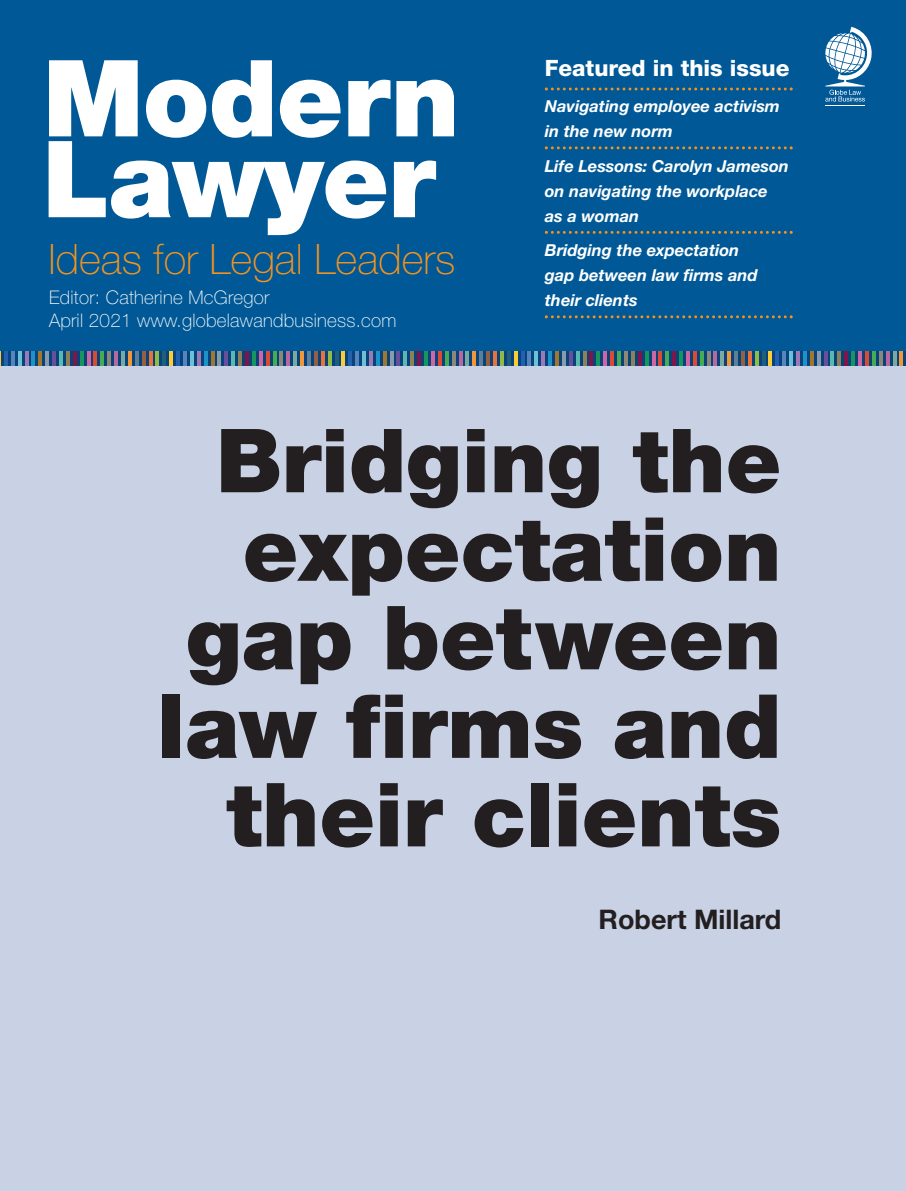
<style>
.page{position:relative;width:906px;height:1191px;background:#c9d1e4}
.page>*{position:absolute;margin:0;border:0;box-sizing:border-box;transform-origin:0 0}
.t1{font:900 106.5px/80.8px "Helvetica Neue";letter-spacing:-.01em;color:#fff}
.t2{font:900 88.5px/88.5px "Helvetica Neue";color:#231f20;text-align:right}
.t3{font:100 42px "Helvetica Neue";color:#f7931d}
.t4{font:700 27px "Helvetica Neue";color:#231f20}
.t5{font:800 22.5px "Helvetica Neue";color:#fff}
.t6{font:100 18.75px/22.5px "Helvetica Neue";letter-spacing:.015em;color:#fff}
.t7{font:italic 700 16.5px/24.8px "Helvetica Neue";color:#fff}
</style>
<div class="page">
<div style="left:0;top:0;width:906px;height:354px;background:#005996"></div>
<svg style="left:545px;top:87px;width:247px;height:3px"></svg>
<svg style="left:545px;top:146px;width:247px;height:3px"></svg>
<svg style="left:545px;top:231px;width:247px;height:3px"></svg>
<svg style="left:545px;top:315px;width:247px;height:3px"></svg>
<hr style="left:825px;top:105px;width:40px;height:1px;background:#fff">
<svg style="left:825px;top:27px;width:46px;height:75px"></svg>
<div style="left:0;top:351px;width:906px;height:14px;background:#0a437b"></div>
<svg style="left:0;top:351px;width:1px;height:14px"></svg>
<hr style="left:4px;top:351px;width:4px;height:14px;background:#2261ae">
<hr style="left:11px;top:351px;width:4px;height:14px;background:#5486bd">
<hr style="left:18px;top:351px;width:3px;height:14px;background:#6ac2d4">
<hr style="left:25px;top:351px;width:3px;height:14px;background:#9b7ab5">
<hr style="left:32px;top:351px;width:3px;height:14px;background:#1d92c7">
<hr style="left:39px;top:351px;width:3px;height:14px;background:#a1772e">
<hr style="left:45px;top:351px;width:4px;height:14px;background:#879ba8">
<hr style="left:52px;top:351px;width:4px;height:14px;background:#66509a">
<hr style="left:59px;top:351px;width:4px;height:14px;background:#59b8b0">
<hr style="left:66px;top:351px;width:4px;height:14px;background:#8c8256">
<hr style="left:73px;top:351px;width:4px;height:14px;background:#7f164a">
<hr style="left:80px;top:351px;width:3px;height:14px;background:#16965c">
<hr style="left:87px;top:351px;width:3px;height:14px;background:#cf66a4">
<hr style="left:94px;top:351px;width:3px;height:14px;background:#dc4a32">
<hr style="left:101px;top:351px;width:3px;height:14px;background:#45ac53">
<hr style="left:107px;top:351px;width:4px;height:14px;background:#8c8878">
<hr style="left:114px;top:351px;width:4px;height:14px;background:#b6699e">
<hr style="left:121px;top:351px;width:4px;height:14px;background:#77aba0">
<hr style="left:128px;top:351px;width:4px;height:14px;background:#ef9739">
<hr style="left:135px;top:351px;width:3px;height:14px;background:#5d7f98">
<hr style="left:142px;top:351px;width:3px;height:14px;background:#926144">
<hr style="left:149px;top:351px;width:3px;height:14px;background:#e9723a">
<hr style="left:156px;top:351px;width:3px;height:14px;background:#91bb47">
<hr style="left:163px;top:351px;width:3px;height:14px;background:#1e607b">
<hr style="left:169px;top:351px;width:4px;height:14px;background:#facd35">
<hr style="left:176px;top:351px;width:4px;height:14px;background:#2261ae">
<hr style="left:183px;top:351px;width:4px;height:14px;background:#5486bd">
<hr style="left:190px;top:351px;width:4px;height:14px;background:#6ac2d4">
<hr style="left:197px;top:351px;width:3px;height:14px;background:#9b7ab5">
<hr style="left:204px;top:351px;width:3px;height:14px;background:#1d92c7">
<hr style="left:211px;top:351px;width:3px;height:14px;background:#a1772e">
<hr style="left:218px;top:351px;width:3px;height:14px;background:#879ba8">
<hr style="left:224px;top:351px;width:4px;height:14px;background:#66509a">
<hr style="left:231px;top:351px;width:4px;height:14px;background:#59b8b0">
<hr style="left:238px;top:351px;width:4px;height:14px;background:#8c8256">
<hr style="left:245px;top:351px;width:4px;height:14px;background:#7f164a">
<hr style="left:252px;top:351px;width:4px;height:14px;background:#16965c">
<hr style="left:259px;top:351px;width:3px;height:14px;background:#cf66a4">
<hr style="left:266px;top:351px;width:3px;height:14px;background:#dc4a32">
<hr style="left:273px;top:351px;width:3px;height:14px;background:#45ac53">
<hr style="left:280px;top:351px;width:3px;height:14px;background:#8c8878">
<hr style="left:286px;top:351px;width:4px;height:14px;background:#b6699e">
<hr style="left:293px;top:351px;width:4px;height:14px;background:#77aba0">
<hr style="left:300px;top:351px;width:4px;height:14px;background:#ef9739">
<hr style="left:307px;top:351px;width:4px;height:14px;background:#5d7f98">
<hr style="left:314px;top:351px;width:4px;height:14px;background:#926144">
<hr style="left:321px;top:351px;width:3px;height:14px;background:#e9723a">
<hr style="left:328px;top:351px;width:3px;height:14px;background:#91bb47">
<hr style="left:335px;top:351px;width:3px;height:14px;background:#1e607b">
<hr style="left:342px;top:351px;width:3px;height:14px;background:#facd35">
<hr style="left:348px;top:351px;width:4px;height:14px;background:#2261ae">
<hr style="left:355px;top:351px;width:4px;height:14px;background:#5486bd">
<hr style="left:362px;top:351px;width:4px;height:14px;background:#6ac2d4">
<hr style="left:369px;top:351px;width:4px;height:14px;background:#9b7ab5">
<hr style="left:376px;top:351px;width:3px;height:14px;background:#1d92c7">
<hr style="left:383px;top:351px;width:3px;height:14px;background:#a1772e">
<hr style="left:390px;top:351px;width:3px;height:14px;background:#879ba8">
<hr style="left:397px;top:351px;width:3px;height:14px;background:#66509a">
<hr style="left:403px;top:351px;width:4px;height:14px;background:#59b8b0">
<hr style="left:410px;top:351px;width:4px;height:14px;background:#8c8256">
<hr style="left:417px;top:351px;width:4px;height:14px;background:#7f164a">
<hr style="left:424px;top:351px;width:4px;height:14px;background:#16965c">
<hr style="left:431px;top:351px;width:4px;height:14px;background:#cf66a4">
<hr style="left:438px;top:351px;width:3px;height:14px;background:#dc4a32">
<hr style="left:445px;top:351px;width:3px;height:14px;background:#45ac53">
<hr style="left:452px;top:351px;width:3px;height:14px;background:#8c8878">
<hr style="left:459px;top:351px;width:3px;height:14px;background:#b6699e">
<hr style="left:466px;top:351px;width:3px;height:14px;background:#77aba0">
<hr style="left:472px;top:351px;width:4px;height:14px;background:#ef9739">
<hr style="left:479px;top:351px;width:4px;height:14px;background:#5d7f98">
<hr style="left:486px;top:351px;width:4px;height:14px;background:#926144">
<hr style="left:493px;top:351px;width:4px;height:14px;background:#e9723a">
<hr style="left:500px;top:351px;width:3px;height:14px;background:#91bb47">
<hr style="left:507px;top:351px;width:3px;height:14px;background:#1e607b">
<hr style="left:514px;top:351px;width:3px;height:14px;background:#facd35">
<hr style="left:521px;top:351px;width:3px;height:14px;background:#2261ae">
<hr style="left:527px;top:351px;width:4px;height:14px;background:#5486bd">
<hr style="left:534px;top:351px;width:4px;height:14px;background:#6ac2d4">
<hr style="left:541px;top:351px;width:4px;height:14px;background:#9b7ab5">
<hr style="left:548px;top:351px;width:4px;height:14px;background:#1d92c7">
<hr style="left:555px;top:351px;width:3px;height:14px;background:#a1772e">
<hr style="left:562px;top:351px;width:3px;height:14px;background:#879ba8">
<hr style="left:569px;top:351px;width:3px;height:14px;background:#66509a">
<hr style="left:576px;top:351px;width:3px;height:14px;background:#59b8b0">
<hr style="left:583px;top:351px;width:3px;height:14px;background:#8c8256">
<hr style="left:589px;top:351px;width:4px;height:14px;background:#7f164a">
<hr style="left:596px;top:351px;width:4px;height:14px;background:#16965c">
<hr style="left:603px;top:351px;width:4px;height:14px;background:#cf66a4">
<hr style="left:610px;top:351px;width:4px;height:14px;background:#dc4a32">
<hr style="left:617px;top:351px;width:4px;height:14px;background:#45ac53">
<hr style="left:624px;top:351px;width:3px;height:14px;background:#8c8878">
<hr style="left:631px;top:351px;width:3px;height:14px;background:#8c8256">
<hr style="left:638px;top:351px;width:3px;height:14px;background:#7f164a">
<hr style="left:645px;top:351px;width:3px;height:14px;background:#16965c">
<hr style="left:652px;top:351px;width:3px;height:14px;background:#cf66a4">
<hr style="left:658px;top:351px;width:4px;height:14px;background:#dc4a32">
<hr style="left:665px;top:351px;width:4px;height:14px;background:#45ac53">
<hr style="left:672px;top:351px;width:4px;height:14px;background:#7f164a">
<hr style="left:679px;top:351px;width:4px;height:14px;background:#16965c">
<hr style="left:686px;top:351px;width:3px;height:14px;background:#cf66a4">
<hr style="left:693px;top:351px;width:3px;height:14px;background:#dc4a32">
<hr style="left:700px;top:351px;width:3px;height:14px;background:#45ac53">
<hr style="left:707px;top:351px;width:3px;height:14px;background:#8c8878">
<hr style="left:713px;top:351px;width:4px;height:14px;background:#b6699e">
<hr style="left:720px;top:351px;width:4px;height:14px;background:#77aba0">
<hr style="left:727px;top:351px;width:4px;height:14px;background:#ef9739">
<hr style="left:734px;top:351px;width:4px;height:14px;background:#5d7f98">
<hr style="left:741px;top:351px;width:3px;height:14px;background:#926144">
<hr style="left:748px;top:351px;width:3px;height:14px;background:#e9723a">
<hr style="left:755px;top:351px;width:3px;height:14px;background:#91bb47">
<hr style="left:762px;top:351px;width:3px;height:14px;background:#1e607b">
<hr style="left:768px;top:351px;width:4px;height:14px;background:#facd35">
<hr style="left:775px;top:351px;width:4px;height:14px;background:#2261ae">
<hr style="left:782px;top:351px;width:4px;height:14px;background:#5486bd">
<hr style="left:789px;top:351px;width:4px;height:14px;background:#6ac2d4">
<hr style="left:796px;top:351px;width:3px;height:14px;background:#9b7ab5">
<hr style="left:803px;top:351px;width:3px;height:14px;background:#1d92c7">
<hr style="left:810px;top:351px;width:3px;height:14px;background:#a1772e">
<hr style="left:817px;top:351px;width:3px;height:14px;background:#879ba8">
<hr style="left:824px;top:351px;width:3px;height:14px;background:#66509a">
<hr style="left:830px;top:351px;width:4px;height:14px;background:#59b8b0">
<hr style="left:837px;top:351px;width:4px;height:14px;background:#8c8256">
<hr style="left:844px;top:351px;width:4px;height:14px;background:#7f164a">
<hr style="left:851px;top:351px;width:4px;height:14px;background:#16965c">
<hr style="left:858px;top:351px;width:4px;height:14px;background:#cf66a4">
<hr style="left:865px;top:351px;width:3px;height:14px;background:#dc4a32">
<hr style="left:872px;top:351px;width:3px;height:14px;background:#45ac53">
<hr style="left:879px;top:351px;width:3px;height:14px;background:#8c8878">
<hr style="left:886px;top:351px;width:3px;height:14px;background:#b6699e">
<svg style="left:893px;top:351px;width:3px;height:14px"></svg>
<hr style="left:899px;top:351px;width:4px;height:14px;background:#ef9739">
<h1 class="t1" style="left:43px;top:67px;width:419px">Modern<br>Lawyer</h1>
<h3 class="t3" style="left:49px;top:244px;width:408px">Ideas for Legal Leaders</h3>
<p class="t6" style="left:49px;top:288px;width:349px">Editor: Catherine McGregor<br>April 2021 www.globelawandbusiness.com</p>
<h3 class="t5" style="left:545px;top:60px;width:246px">Featured in this issue</h3>
<p class="t7" style="left:545px;top:95px;width:237px">Navigating employee activism in the new norm</p>
<p class="t7" style="left:545px;top:155px;width:245px">Life Lessons: Carolyn Jameson on navigating the workplace as a woman</p>
<p class="t7" style="left:545px;top:240px;width:214px">Bridging the expectation gap between law firms and their clients</p>
<h2 class="t2" style="left:157px;top:424px;width:625px">Bridging the expectation gap between law firms and their clients</h2>
<h3 class="t4" style="left:598px;top:909px;width:184px">Robert Millard</h3>
</div>
